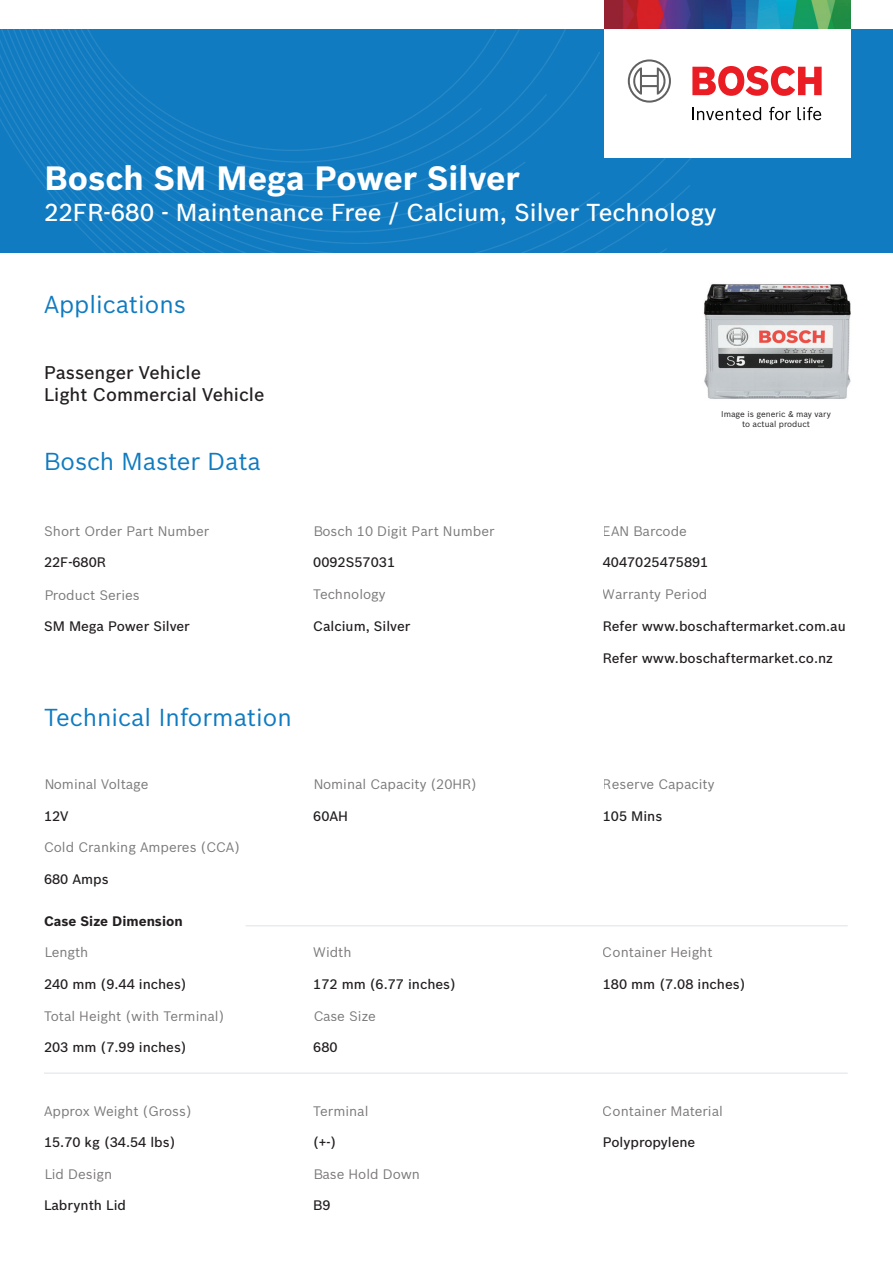
<style>
.page{position:relative;width:893px;height:1263px;background:#fff}
.page>*{position:absolute;margin:0;border:0;box-sizing:border-box;transform-origin:0 0}
.t1{font:700 33px "Bosch Sans";color:#fff}
.t2{font:500 24px "Bosch Sans";color:#fff}
.t3{font:24px "Bosch Sans";color:#107bc1}
.t4{font:500 18px/21.6px "Bosch Sans";color:#231f20}
.t5{font:13.5px "Bosch Sans";color:#231f20}
.t6{font:500 13.5px "Bosch Sans";color:#231f20}
.t7{font:700 13.5px "Bosch Sans";color:#231f20}
.t8{font:8.25px/10.5px "Bosch Sans";color:#231f20;text-align:center}
</style>
<div class="page">
<div style="left:0;top:0;width:893px;height:253px;background:#107bc1"></div>
<svg style="left:0;top:54px;width:115px;height:14px"></svg>
<svg style="left:0;top:81px;width:141px;height:13px"></svg>
<svg style="left:0;top:106px;width:691px;height:147px"></svg>
<svg style="left:0;top:118px;width:608px;height:135px"></svg>
<div style="left:0;top:0;width:893px;height:29px;background:#fff"></div>
<hr style="left:246px;top:925px;width:602px;height:1px;background:#939ca8">
<hr style="left:44px;top:1073px;width:804px;height:1px;background:#939ca8">
<div style="left:604px;top:0;width:246px;height:158px;background:#fff"></div>
<svg style="left:692px;top:107px;width:69px;height:13px"></svg>
<svg style="left:769px;top:107px;width:22px;height:13px"></svg>
<svg style="left:797px;top:107px;width:24px;height:13px"></svg>
<svg style="left:692px;top:66px;width:130px;height:30px"></svg>
<svg style="left:628px;top:59px;width:43px;height:44px"></svg>
<img style="left:604px;top:0;width:246px;height:29px">
<img style="left:703px;top:284px;width:148px;height:115px">
<h1 class="t1" style="left:45px;top:157px;width:477px">Bosch SM Mega Power Silver</h1>
<h2 class="t2" style="left:44px;top:197px;width:674px">22FR-680 - Maintenance Free / Calcium, Silver Technology</h2>
<h2 class="t3" style="left:44px;top:290px;width:144px">Applications</h2>
<h3 class="t4" style="left:44px;top:361px;width:222px">Passenger Vehicle<br>Light Commercial Vehicle</h3>
<h2 class="t3" style="left:44px;top:447px;width:218px">Bosch Master Data</h2>
<p class="t5" style="left:44px;top:523px;width:167px">Short Order Part Number</p>
<p class="t6" style="left:44px;top:554px;width:63px">22F-680R</p>
<p class="t5" style="left:44px;top:586px;width:97px">Product Series</p>
<p class="t6" style="left:44px;top:618px;width:147px">SM Mega Power Silver</p>
<h2 class="t3" style="left:44px;top:702px;width:249px">Technical Information</h2>
<p class="t5" style="left:44px;top:776px;width:106px">Nominal Voltage</p>
<p class="t6" style="left:44px;top:807px;width:26px">12V</p>
<p class="t5" style="left:44px;top:839px;width:198px">Cold Cranking Amperes (CCA)</p>
<p class="t6" style="left:44px;top:870px;width:66px">680 Amps</p>
<p class="t7" style="left:44px;top:913px;width:140px">Case Size Dimension</p>
<p class="t8" style="left:721px;top:408px;width:111px">Image is generic &amp; may vary to actual product</p>
<p class="t5" style="left:313px;top:523px;width:183px">Bosch 10 Digit Part Number</p>
<p class="t5" style="left:603px;top:523px;width:86px">EAN Barcode</p>
<p class="t6" style="left:313px;top:554px;width:83px">0092S57031</p>
<p class="t6" style="left:603px;top:554px;width:107px">4047025475891</p>
<p class="t5" style="left:313px;top:586px;width:74px">Technology</p>
<p class="t5" style="left:603px;top:586px;width:106px">Warranty Period</p>
<p class="t6" style="left:313px;top:618px;width:99px">Calcium, Silver</p>
<p class="t6" style="left:603px;top:618px;width:244px">Refer www.boschaftermarket.com.au</p>
<p class="t6" style="left:603px;top:649px;width:232px">Refer www.boschaftermarket.co.nz</p>
<p class="t5" style="left:313px;top:776px;width:165px">Nominal Capacity (20HR)</p>
<p class="t5" style="left:603px;top:776px;width:113px">Reserve Capacity</p>
<p class="t6" style="left:313px;top:807px;width:36px">60AH</p>
<p class="t6" style="left:603px;top:807px;width:61px">105 Mins</p>
<p class="t5" style="left:44px;top:943px;width:46px">Length</p>
<p class="t5" style="left:603px;top:943px;width:111px">Container Height</p>
<p class="t5" style="left:313px;top:943px;width:40px">Width</p>
<p class="t6" style="left:44px;top:976px;width:144px">240 mm (9.44 inches)</p>
<p class="t6" style="left:603px;top:976px;width:144px">180 mm (7.08 inches)</p>
<p class="t6" style="left:313px;top:976px;width:144px">172 mm (6.77 inches)</p>
<p class="t5" style="left:44px;top:1007px;width:182px">Total Height (with Terminal)</p>
<p class="t5" style="left:313px;top:1007px;width:64px">Case Size</p>
<p class="t6" style="left:44px;top:1038px;width:144px">203 mm (7.99 inches)</p>
<p class="t6" style="left:313px;top:1038px;width:26px">680</p>
<p class="t5" style="left:44px;top:1102px;width:149px">Approx Weight (Gross)</p>
<p class="t5" style="left:313px;top:1102px;width:57px">Terminal</p>
<p class="t6" style="left:44px;top:1134px;width:133px">15.70 kg (34.54 lbs)</p>
<p class="t6" style="left:313px;top:1134px;width:25px">(+-)</p>
<p class="t5" style="left:44px;top:1165px;width:70px">Lid Design</p>
<p class="t5" style="left:313px;top:1165px;width:108px">Base Hold Down</p>
<p class="t6" style="left:44px;top:1197px;width:84px">Labrynth Lid</p>
<p class="t6" style="left:313px;top:1197px;width:19px">B9</p>
<p class="t5" style="left:603px;top:1102px;width:122px">Container Material</p>
<p class="t6" style="left:603px;top:1134px;width:94px">Polypropylene</p>
</div>
